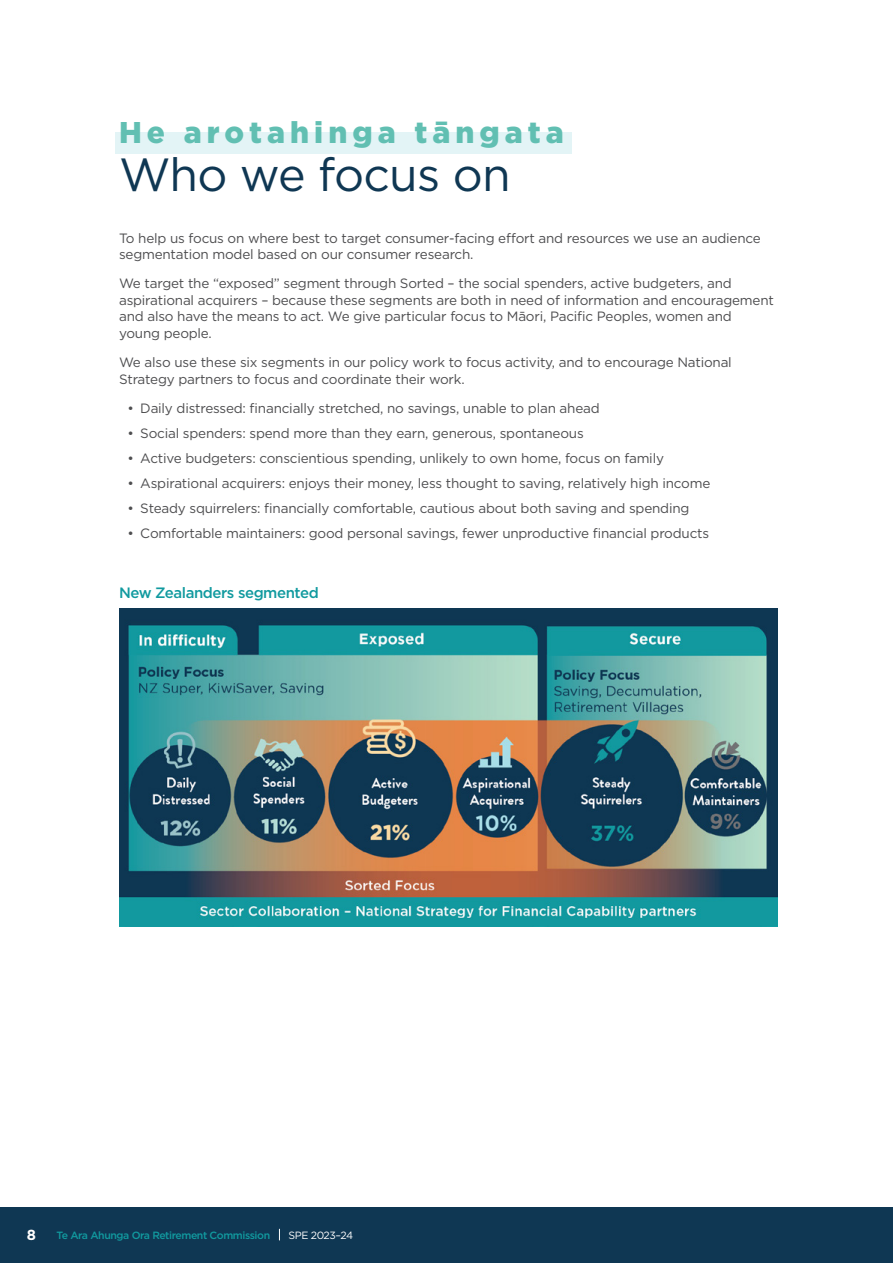
<style>
.page{position:relative;width:893px;height:1263px;background:#fff}
.page>*{position:absolute;margin:0;border:0;box-sizing:border-box;transform-origin:0 0}
.t1{font:46.5px "Gotham";letter-spacing:-.015em;color:#0f3753}
.t2{font:900 30px "Gotham";letter-spacing:.17em;color:#61bfb2}
.t3{font:500 15px "Gotham";letter-spacing:-.03em;color:#119a9f}
.t4{font:700 14.55px "Gotham";color:#fff}
.t5{font:13.5px/16.5px "Gotham";letter-spacing:-.015em;color:#4d4d4f}
.t6{font:500 10.5px "Gotham";letter-spacing:-.04em;color:#119a9f}
.t7{font:10.5px "Gotham";letter-spacing:-.04em;color:#fff}
</style>
<div class="page">
<div style="left:0;top:1208px;width:893px;height:55px;background:#0f3753"></div>
<div style="left:115px;top:132px;width:457px;height:21px;background:#e3f4f6"></div>
<img style="left:119px;top:608px;width:659px;height:319px">
<h2 class="t2" style="left:119px;top:112px;width:446px">He arotahinga tāngata</h2>
<h1 class="t1" style="left:119px;top:145px;width:393px">Who we focus on</h1>
<p class="t5" style="left:119px;top:229px;width:643px">To help us focus on where best to target consumer-facing effort and resources we use an audience segmentation model based on our consumer research.</p>
<p class="t5" style="left:119px;top:275px;width:656px">We target the “exposed” segment through Sorted – the social spenders, active budgeters, and aspirational acquirers – because these segments are both in need of information and encouragement and also have the means to act. We give particular focus to Māori, Pacific Peoples, women and young people.</p>
<p class="t5" style="left:119px;top:354px;width:614px">We also use these six segments in our policy work to focus activity, and to encourage National<br>Strategy partners to focus and coordinate their work.</p>
<p class="t5" style="left:128px;top:399px;width:474px">• Daily distressed: financially stretched, no savings, unable to plan ahead</p>
<p class="t5" style="left:128px;top:424px;width:458px">• Social spenders: spend more than they earn, generous, spontaneous</p>
<p class="t5" style="left:128px;top:449px;width:538px">• Active budgeters: conscientious spending, unlikely to own home, focus on family</p>
<p class="t5" style="left:128px;top:474px;width:584px">• Aspirational acquirers: enjoys their money, less thought to saving, relatively high income</p>
<p class="t5" style="left:128px;top:499px;width:563px">• Steady squirrelers: financially comfortable, cautious about both saving and spending</p>
<p class="t5" style="left:128px;top:524px;width:583px">• Comfortable maintainers: good personal savings, fewer unproductive financial products</p>
<p class="t3" style="left:119px;top:583px;width:201px">New Zealanders segmented</p>
<p class="t4" style="left:27px;top:1225px;width:11px">8</p>
<p class="t6" style="left:57px;top:1228px;width:215px">Te Ara Ahunga Ora Retirement Commission</p>
<p class="t7" style="left:289px;top:1228px;width:66px">SPE 2023–24</p>
</div>
